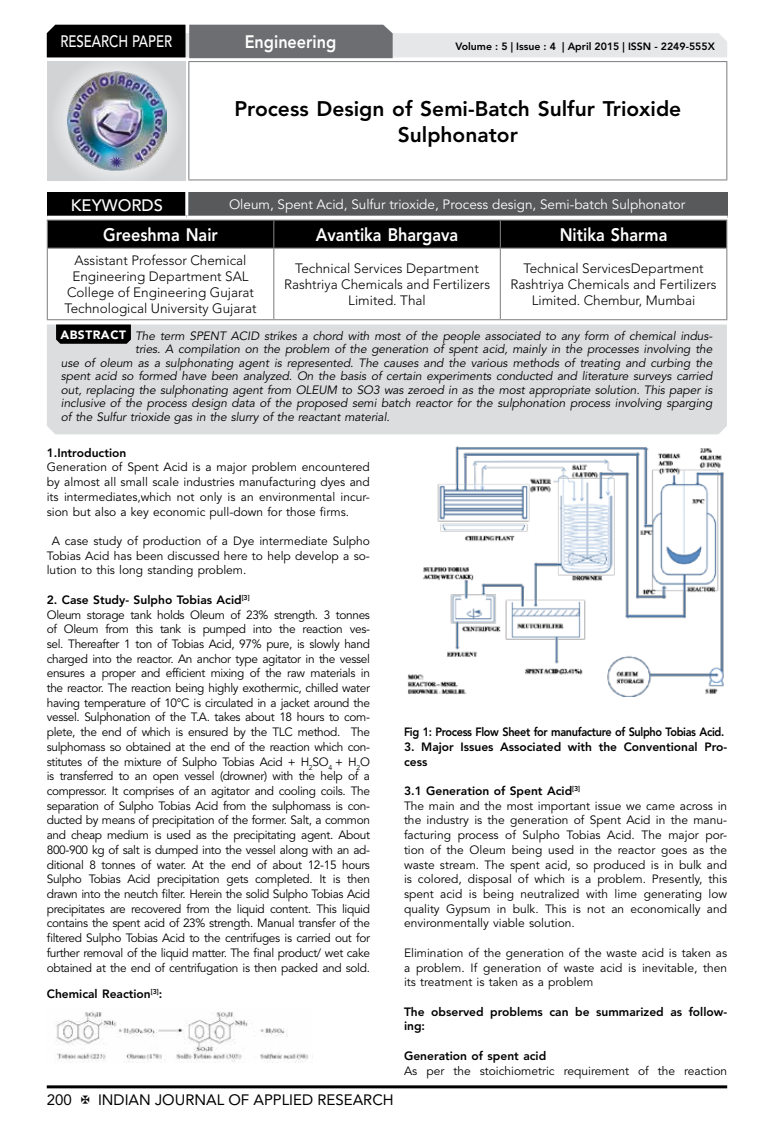
<style>
.page{position:relative;width:774px;height:1136px;background:#fff}
.page>*{position:absolute;margin:0;border:0;box-sizing:border-box;transform-origin:0 0}
.t1{font:800 21px/26.2px "Avenir LT Std";color:#000;text-align:center}
.t2{font:800 18px "Avenir LT Std";color:#fff;scale:.9 1}
.t3{font:500 16.5px "Avenir LT Std";color:#fff;scale:.8 1}
.t4{font:500 16.5px "Avenir LT Std";color:#fff}
.t5{font:15px "Avenir LT Std";color:#000}
.t6{font:300 13.5px/16.2px "Avenir LT Std";color:#000;text-align:center}
.t7{font:13.5px "Avenir LT Std";color:#fff}
.t8{font:12px/14.7px "Avenir LT Std";letter-spacing:-.03em;color:#000;text-align:justify}
.t9{font:italic 12px "Avenir LT Std";letter-spacing:-.01em;color:#000}
.t10{font:12px/14.7px "Avenir LT Std";color:#000}
.t11{font:800 12px/14.7px "Avenir LT Std";color:#000}
.t12{font:800 12px "Avenir LT Std";letter-spacing:-.03em;color:#000;scale:.91 1}
.t13{font:800 10.5px "Avenir LT Std";color:#000}
.s1{font-weight:900;font-style:normal;color:#fff}
.s2{font-weight:800}
</style>
<div class="page">
<hr style="left:47px;top:1085px;width:680px;height:3px;background:#000">
<div style="left:48px;top:62px;width:137px;height:118px;background:linear-gradient(to right,#d9dadb,#d9dadb)"></div>
<img style="left:68px;top:71px;width:99px;height:100px">
<svg style="left:47px;top:25px;width:680px;height:33px;background:#979899"></svg>
<hr style="left:188px;top:61px;width:539px;height:1px;background:#808285">
<hr style="left:188px;top:62px;width:1px;height:117px;background:#808285">
<hr style="left:726px;top:62px;width:1px;height:117px;background:#808285">
<hr style="left:188px;top:179px;width:539px;height:1px;background:#808285">
<hr style="left:47px;top:219px;width:227px;height:1px;background:#808285">
<hr style="left:274px;top:219px;width:226px;height:1px;background:#808285">
<hr style="left:500px;top:219px;width:227px;height:1px;background:#808285">
<div style="left:47px;top:220px;width:680px;height:27px;background:#000"></div>
<hr style="left:47px;top:247px;width:227px;height:1px;background:#808285">
<hr style="left:47px;top:248px;width:1px;height:71px;background:#808285">
<hr style="left:274px;top:247px;width:226px;height:1px;background:#808285">
<hr style="left:273px;top:248px;width:1px;height:71px;background:#808285">
<hr style="left:500px;top:247px;width:227px;height:1px;background:#808285">
<hr style="left:500px;top:248px;width:1px;height:71px;background:#808285">
<hr style="left:726px;top:248px;width:1px;height:71px;background:#808285">
<hr style="left:47px;top:319px;width:227px;height:1px;background:#808285">
<hr style="left:274px;top:319px;width:226px;height:1px;background:#808285">
<hr style="left:500px;top:319px;width:227px;height:1px;background:#808285">
<div style="left:47px;top:324px;width:680px;height:110px;background:#dcddde"></div>
<svg style="left:56px;top:324px;width:75px;height:20px"></svg>
<div style="left:47px;top:192px;width:140px;height:25px;background:#000"></div>
<div style="left:187px;top:192px;width:541px;height:25px;background:#58595b"></div>
<hr style="left:185px;top:192px;width:3px;height:24px;background:#fff">
<hr style="left:47px;top:216px;width:140px;height:3px;background:#fff">
<hr style="left:187px;top:216px;width:541px;height:3px;background:#fff">
<img style="left:56px;top:1011px;width:253px;height:51px">
<img style="left:407px;top:446px;width:317px;height:250px">
<h3 class="t3" style="left:60px;top:32px;width:139px">RESEARCH PAPER</h3>
<h2 class="t2" style="left:245px;top:31px;width:103px">Engineering</h2>
<p class="t13" style="left:455px;top:41px;width:261px">Volume : 5 | Issue : 4 | April 2015 | ISSN - 2249-555X</p>
<h1 class="t1" style="left:234px;top:95px;width:448px">Process Design of Semi-Batch Sulfur Trioxide<br>Sulphonator</h1>
<h3 class="t4" style="left:71px;top:195px;width:94px">KEYWORDS</h3>
<p class="t7" style="left:229px;top:196px;width:458px">Oleum, Spent Acid, Sulfur trioxide, Process design, Semi-batch Sulphonator</p>
<h2 class="t2" style="left:103px;top:224px;width:129px">Greeshma Nair</h2>
<h2 class="t2" style="left:316px;top:224px;width:160px">Avantika Bhargava</h2>
<h2 class="t2" style="left:560px;top:224px;width:121px">Nitika Sharma</h2>
<p class="t6" style="left:65px;top:252px;width:194px">Assistant Professor Chemical<br>Engineering Department SAL<br>College of Engineering Gujarat<br>Technological University Gujarat</p>
<p class="t6" style="left:284px;top:260px;width:208px">Technical Services Department<br>Rashtriya Chemicals and Fertilizers<br>Limited. Thal</p>
<p class="t6" style="left:510px;top:260px;width:208px">Technical ServicesDepartment<br>Rashtriya Chemicals and Fertilizers<br>Limited. Chembur, Mumbai</p>
<p class="t9" style="left:60px;top:328px;width:653px"><span class="s1">ABSTRACT</span> The term SPENT ACID strikes a chord with most of the people associated to any form of chemical indus-</p>
<p class="t9" style="left:135px;top:342px;width:579px">tries. A compilation on the problem of the generation of spent acid, mainly in the processes involving the</p>
<p class="t9" style="left:61px;top:355px;width:653px">use of oleum as a sulphonating agent is represented. The causes and the various methods of treating and curbing the</p>
<p class="t9" style="left:61px;top:369px;width:653px">spent acid so formed have been analyzed. On the basis of certain experiments conducted and literature surveys carried</p>
<p class="t9" style="left:61px;top:382px;width:653px">out, replacing the sulphonating agent from OLEUM to SO3 was zeroed in as the most appropriate solution. This paper is</p>
<p class="t9" style="left:61px;top:396px;width:653px">inclusive of the process design data of the proposed semi batch reactor for the sulphonation process involving sparging</p>
<p class="t9" style="left:61px;top:409px;width:330px">of the Sulfur trioxide gas in the slurry of the reactant material.</p>
<p class="t11" style="left:47px;top:445px;width:81px">1.Introduction</p>
<p class="t8" style="left:47px;top:460px;width:325px">Generation of Spent Acid is a major problem encountered by almost all small scale industries manufacturing dyes and its intermediates,which not only is an environmental incur&shy;sion but also a key economic pull-down for those firms.</p>
<p class="t8" style="left:47px;top:533px;width:325px;text-indent:5px">A case study of production of a Dye intermediate Sulpho Tobias Acid has been discussed here to help develop a so&shy;lution to this long standing problem.</p>
<p class="t8" style="left:47px;top:592px;width:325px;text-align:left"><span class="s2">2. Case Study- Sulpho Tobias Acid</span><sup>[3]<br></sup>Oleum storage tank holds Oleum of 23% strength. 3 tonnes of Oleum from this tank is pumped into the reaction ves&shy;sel. Thereafter 1 ton of Tobias Acid, 97% pure, is slowly hand charged into the reactor. An anchor type agitator in the vessel ensures a proper and efficient mixing of the raw materials in the reactor. The reaction being highly exothermic, chilled water having temperature of 10°C is circulated in a jacket around the vessel. Sulphonation of the T.A. takes about 18 hours to com&shy;plete, the end of which is ensured by the TLC method. The sulphomass so obtained at the end of the reaction which con&shy;stitutes of the mixture of Sulpho Tobias Acid + H<sub>2</sub>SO<sub>4</sub> + H<sub>2</sub>O is transferred to an open vessel (drowner) with the help of a compressor. It comprises of an agitator and cooling coils. The separation of Sulpho Tobias Acid from the sulphomass is con&shy;ducted by means of precipitation of the former. Salt, a common and cheap medium is used as the precipitating agent. About 800-900 kg of salt is dumped into the vessel along with an ad&shy;ditional 8 tonnes of water. At the end of about 12-15 hours Sulpho Tobias Acid precipitation gets completed. It is then drawn into the neutch filter. Herein the solid Sulpho Tobias Acid precipitates are recovered from the liquid content. This liquid contains the spent acid of 23% strength. Manual transfer of the filtered Sulpho Tobias Acid to the centrifuges is carried out for further removal of the liquid matter. The final product/ wet cake obtained at the end of centrifugation is then packed and sold.</p>
<p class="t11" style="left:47px;top:986px;width:117px">Chemical Reaction<sup>[3]</sup>:</p>
<p class="t5" style="left:47px;top:1090px;width:27px">200</p>
<p class="t5" style="left:98px;top:1090px;width:297px">INDIAN JOURNAL OF APPLIED RESEARCH</p>
<p class="t12" style="left:404px;top:724px;width:353px">Fig 1: Process Flow Sheet for manufacture of Sulpho Tobias Acid.</p>
<p class="t11" style="left:404px;top:739px;width:325px">3. Major Issues Associated with the Conventional Pro&shy;cess</p>
<p class="t10" style="left:404px;top:783px;width:325px"><span class="s2">3.1 Generation of Spent Acid</span><sup>[3]<br></sup>The main and the most important issue we came across in the industry is the generation of Spent Acid in the manu&shy;facturing process of Sulpho Tobias Acid. The major por&shy;tion of the Oleum being used in the reactor goes as the waste stream. The spent acid, so produced is in bulk and is colored, disposal of which is a problem. Presently, this spent acid is being neutralized with lime generating low quality Gypsum in bulk. This is not an economically and environmentally viable solution.</p>
<p class="t8" style="left:404px;top:945px;width:325px">Elimination of the generation of the waste acid is taken as a problem. If generation of waste acid is inevitable, then its treatment is taken as a problem</p>
<p class="t11" style="left:404px;top:1004px;width:325px">The observed problems can be summarized as follow&shy;ing:</p>
<p class="t11" style="left:404px;top:1048px;width:144px">Generation of spent acid</p>
<p class="t10" style="left:404px;top:1063px;width:325px">As per the stoichiometric requirement of the reaction</p>
</div>
